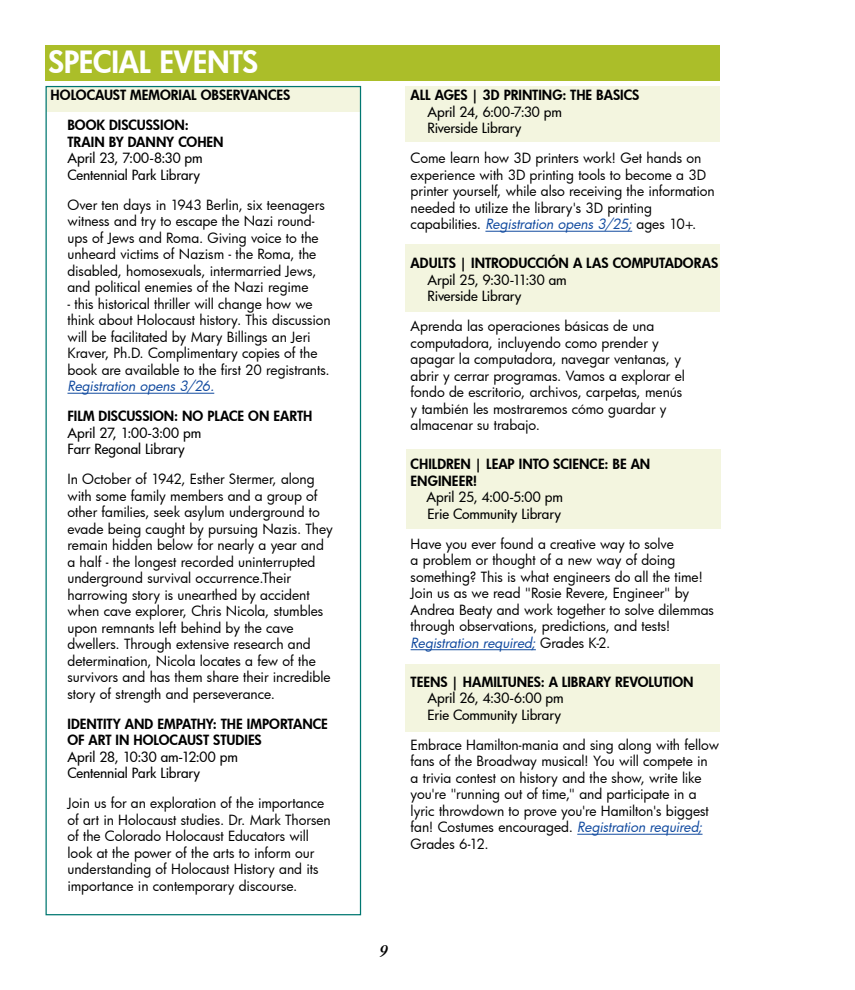
<style>
.page{position:relative;width:855px;height:990px;background:#fff}
.page>*{position:absolute;margin:0;border:0;box-sizing:border-box;transform-origin:0 0}
.t1{font:800 30px "Futura";letter-spacing:-.01em;color:#fff}
.t2{font:italic 600 17.5px "Garamond Premr Pro";color:#000}
.t3{font:13.75px/16.5px "Futura";letter-spacing:-.005em;color:#000}
.t4{font:800 13.75px/16.5px "Futura";color:#000}
.t5{font:500 13.75px/16.5px "Futura";letter-spacing:-.015em;color:#000}
.t6{font:italic 13.75px "Futura";letter-spacing:-.005em;color:#114a9f}
.s1{font-style:italic;color:#114a9f}
</style>
<div class="page">
<div style="left:46px;top:86px;width:315px;height:26px;background:#f3f5df"></div>
<div style="left:405px;top:664px;width:315px;height:68px;background:#f3f5df"></div>
<div style="left:405px;top:245px;width:315px;height:67px;background:#f3f5df"></div>
<div style="left:405px;top:86px;width:315px;height:56px;background:#f3f5df"></div>
<div style="left:406px;top:449px;width:315px;height:80px;background:#f3f5df"></div>
<div style="left:45px;top:45px;width:674px;height:35px;background:#abbe29"></div>
<hr style="left:68px;top:393px;width:146px;height:1px;background:#114a9f">
<hr style="left:485px;top:231px;width:147px;height:1px;background:#114a9f">
<hr style="left:411px;top:649px;width:125px;height:1px;background:#114a9f">
<hr style="left:577px;top:834px;width:126px;height:1px;background:#114a9f">
<h1 class="t1" style="left:48px;top:42px;width:211px">SPECIAL EVENTS</h1>
<p class="t4" style="left:67px;top:80px;width:224px;line-height:30px;text-indent:-17px">HOLOCAUST MEMORIAL OBSERVANCES<br>BOOK DISCUSSION:</p>
<p class="t4" style="left:67px;top:133px;width:158px">TRAIN BY DANNY COHEN</p>
<p class="t5" style="left:67px;top:150px;width:137px">April 23, 7:00-8:30 pm<br>Centennial Park Library</p>
<p class="t3" style="left:67px;top:196px;width:259px">Over ten days in 1943 Berlin, six teenagers witness and try to escape the Nazi round&shy;ups of Jews and Roma. Giving voice to the unheard victims of Nazism - the Roma, the disabled, homosexuals, intermarried Jews, and political enemies of the Nazi regime</p>
<p class="t3" style="left:67px;top:295px;width:265px">- this historical thriller will change how we think about Holocaust history. This discussion will be facilitated by Mary Billings an Jeri Kraver, Ph.D. Complimentary copies of the book are available to the first 20 registrants.</p>
<p class="t6" style="left:67px;top:377px;width:148px">Registration opens 3/26.</p>
<p class="t4" style="left:67px;top:408px;width:246px">FILM DISCUSSION: NO PLACE ON EARTH</p>
<p class="t5" style="left:67px;top:424px;width:135px">April 27, 1:00-3:00 pm<br>Farr Regonal Library</p>
<p class="t3" style="left:67px;top:471px;width:267px">In October of 1942, Esther Stermer, along with some family members and a group of other families, seek asylum underground to evade being caught by pursuing Nazis. They remain hidden below for nearly a year and a half - the longest recorded uninterrupted underground survival occurrence.Their harrowing story is unearthed by accident when cave explorer, Chris Nicola, stumbles upon remnants left behind by the cave dwellers. Through extensive research and determination, Nicola locates a few of the survivors and has them share their incredible story of strength and perseverance.</p>
<p class="t4" style="left:67px;top:715px;width:262px">IDENTITY AND EMPATHY: THE IMPORTANCE<br>OF ART IN HOLOCAUST STUDIES</p>
<p class="t5" style="left:67px;top:748px;width:172px">April 28, 10:30 am-12:00 pm<br>Centennial Park Library</p>
<p class="t3" style="left:67px;top:795px;width:265px">Join us for an exploration of the importance of art in Holocaust studies. Dr. Mark Thorsen of the Colorado Holocaust Educators will look at the power of the arts to inform our understanding of Holocaust History and its importance in contemporary discourse.</p>
<p class="t4" style="left:411px;top:87px;width:230px">ALL AGES | 3D PRINTING: THE BASICS</p>
<p class="t5" style="left:427px;top:103px;width:136px">April 24, 6:00-7:30 pm<br>Riverside Library</p>
<p class="t3" style="left:411px;top:150px;width:306px">Come learn how 3D printers work! Get hands on experience with 3D printing tools to become a 3D printer yourself, while also receiving the information needed to utilize the library's 3D printing capabilities. <span class="s1">Registration opens 3/25;</span> ages 10+.</p>
<p class="t4" style="left:411px;top:255px;width:309px">ADULTS | INTRODUCCIÓN A LAS COMPUTADORAS</p>
<p class="t5" style="left:428px;top:271px;width:141px">Arpil 25, 9:30-11:30 am<br>Riverside Library</p>
<p class="t3" style="left:411px;top:318px;width:276px">Aprenda las operaciones básicas de una computadora, incluyendo como prender y apagar la computadora, navegar ventanas, y abrir y cerrar programas. Vamos a explorar el fondo de escritorio, archivos, carpetas, menús y también les mostraremos cómo guardar y almacenar su trabajo.</p>
<p class="t4" style="left:411px;top:456px;width:241px">CHILDREN | LEAP INTO SCIENCE: BE AN<br>ENGINEER!</p>
<p class="t5" style="left:427px;top:489px;width:138px">April 25, 4:00-5:00 pm<br>Erie Community Library</p>
<p class="t3" style="left:411px;top:535px;width:305px">Have you ever found a creative way to solve<br>a problem or thought of a new way of doing something? This is what engineers do all the time!<br>Join us as we read "Rosie Revere, Engineer" by Andrea Beaty and work together to solve dilemmas through observations, predictions, and tests!<br><span class="s1">Registration required;</span> Grades K-2.</p>
<p class="t4" style="left:411px;top:673px;width:285px">TEENS | HAMILTUNES: A LIBRARY REVOLUTION</p>
<p class="t5" style="left:428px;top:690px;width:138px">April 26, 4:30-6:00 pm<br>Erie Community Library</p>
<p class="t3" style="left:411px;top:736px;width:310px">Embrace Hamilton-mania and sing along with fellow fans of the Broadway musical! You will compete in a trivia contest on history and the show, write like you're "running out of time," and participate in a lyric throwdown to prove you're Hamilton's biggest fan! Costumes encouraged. <span class="s1">Registration required; </span>Grades 6-12.</p>
<p class="t2" style="left:379px;top:940px;width:10px">9</p>
</div>
